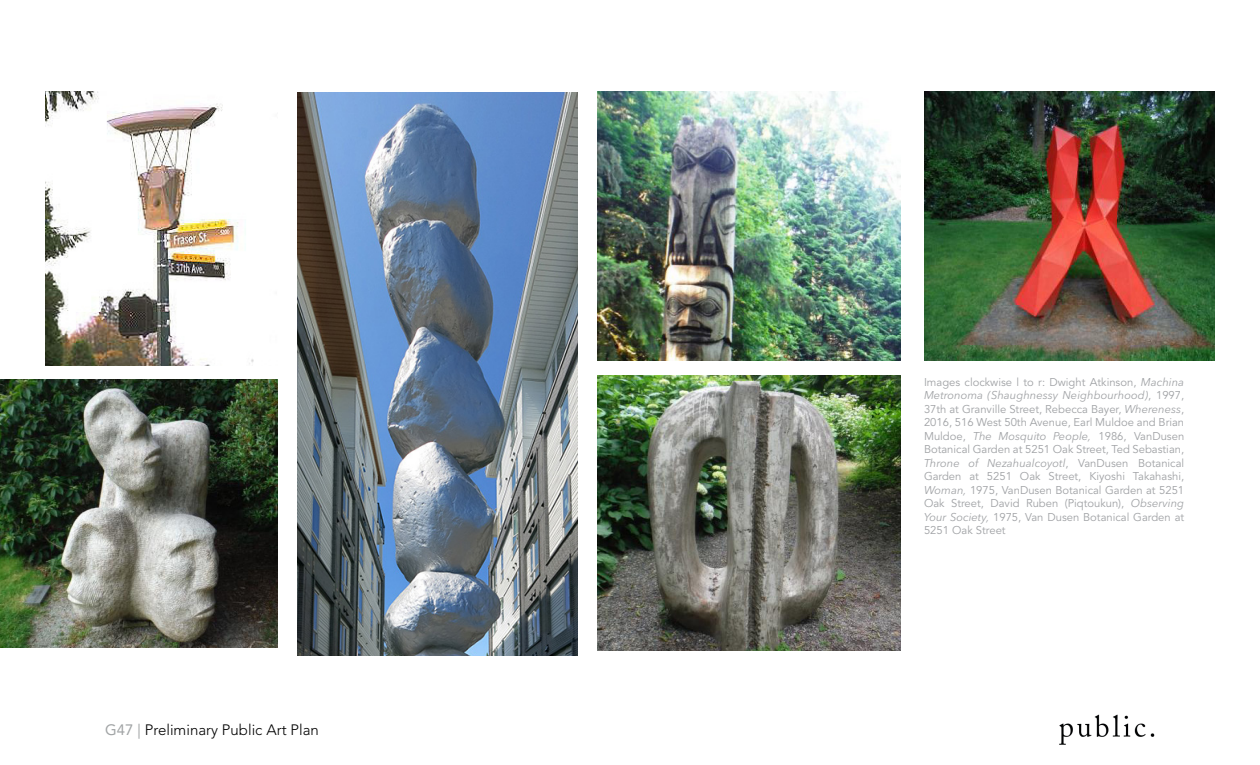
<style>
.page{position:relative;width:1260px;height:765px;background:#fff}
.page>*{position:absolute;margin:0;border:0;box-sizing:border-box;transform-origin:0 0}
.t1{font:300 15px "Avenir";color:#000}
.t2{font:11.25px/13.5px "Avenir LT Std";color:#a0a2a5;text-align:justify}
.t3{font:italic 11.25px "Avenir Next LT Pro";color:#a0a2a5}
.s1{font-family:"Avenir LT Std";font-weight:400;color:#a1a4a5}
.s2{font-family:"Avenir Next LT Pro";font-style:italic}
.s3{font-family:"Avenir LT Std";font-style:normal}
</style>
<div class="page">
<img style="left:1059px;top:714px;width:96px;height:31px">
<img style="left:297px;top:92px;width:281px;height:563px">
<img style="left:45px;top:91px;width:209px;height:275px">
<img style="left:0;top:379px;width:277px;height:269px">
<img style="left:924px;top:91px;width:291px;height:269px">
<img style="left:597px;top:376px;width:303px;height:274px">
<img style="left:597px;top:91px;width:303px;height:269px">
<h1 class="t1" style="left:105px;top:718px;width:215px"><span class="s1">G47 |</span> Preliminary Public Art Plan</h1>
<p class="t2" style="left:924px;top:375px;width:262px">Images clockwise l to r: Dwight Atkinson, <span class="s2">Machina</span></p>
<p class="t3" style="left:924px;top:388px;width:262px">Metronoma (Shaughnessy Neighbourhood)<span class="s3">, 1997,</span></p>
<p class="t2" style="left:924px;top:402px;width:262px">37th at Granville Street, Rebecca Bayer, <span class="s2">Whereness</span>, 2016, 516 West 50th Avenue, Earl Muldoe and Brian Muldoe, <span class="s2">The Mosquito People,</span> 1986, VanDusen Botanical Garden at 5251 Oak Street, Ted Sebastian,</p>
<p class="t3" style="left:924px;top:456px;width:262px">Throne of Nezahualcoyotl<span class="s3">, VanDusen Botanical</span></p>
<p class="t2" style="left:924px;top:470px;width:262px">Garden at 5251 Oak Street, Kiyoshi Takahashi, <span class="s2">Woman,</span> 1975, VanDusen Botanical Garden at 5251<br>Oak Street, David Ruben (Piqtoukun), <span class="s2">Observing Your Society,</span> 1975, Van Dusen Botanical Garden at 5251 Oak Street</p>
</div>
